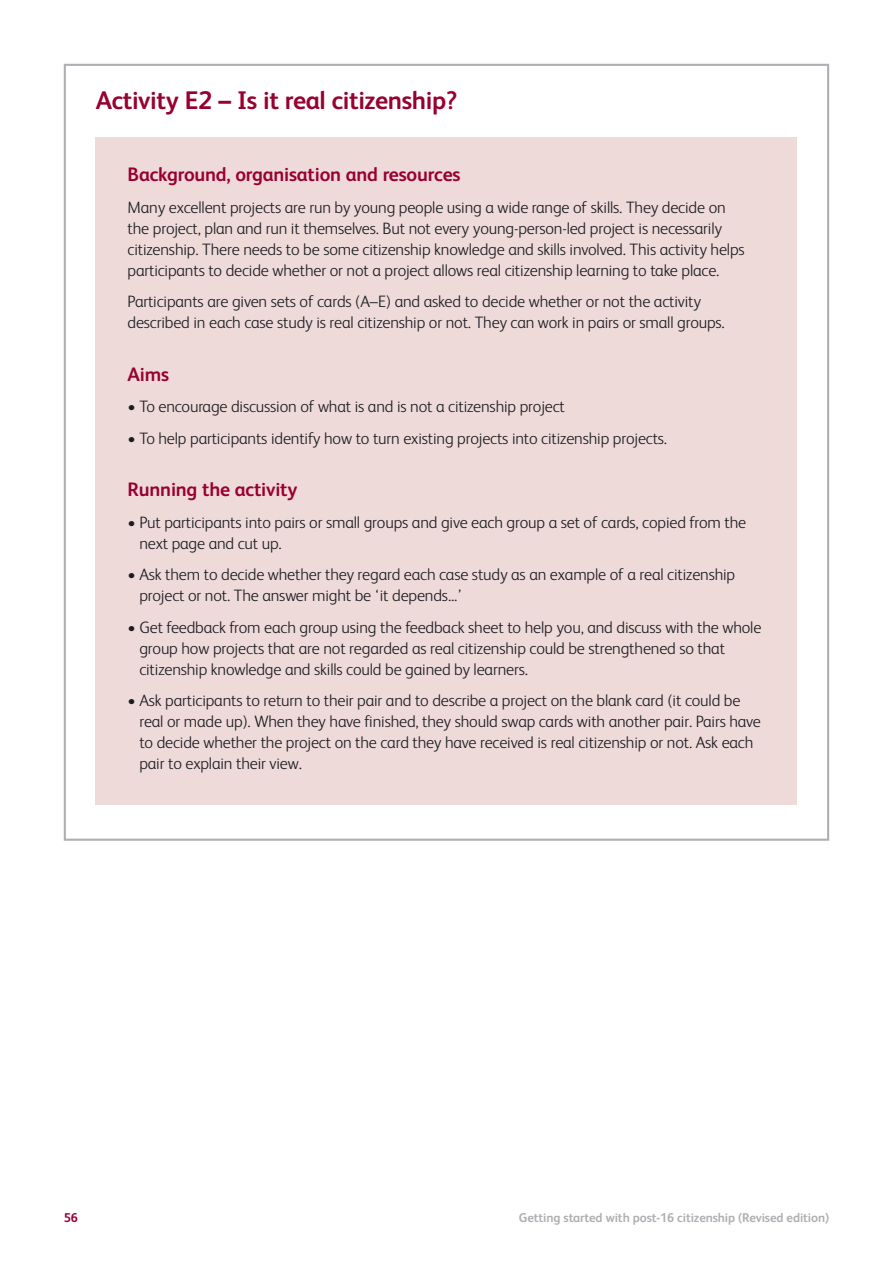
<style>
.page{position:relative;width:893px;height:1263px;background:#fff}
.page>*{position:absolute;margin:0;border:0;box-sizing:border-box;transform-origin:0 0}
.t1{font:700 25.5px "FS Albert";letter-spacing:-.015em;color:#980030}
.t2{font:700 19.5px "FS Albert";letter-spacing:-.01em;color:#980030}
.t3{font:300 16.5px/21px "FS Albert";letter-spacing:-.01em;color:#1b1c20}
.t4{font:700 12.75px "FS Albert";letter-spacing:-.01em;color:#adafb2}
.t5{font:700 12.75px "FS Albert";color:#980030}
</style>
<div class="page">
<div style="left:96px;top:137px;width:701px;height:668px;background:#eedad9"></div>
<h1 class="t1" style="left:96px;top:91px;width:363px">Activity E2 – Is it real citizenship?</h1>
<p class="t2" style="left:128px;top:167px;width:334px">Background, organisation and resources</p>
<p class="t3" style="left:128px;top:198px;width:619px">Many excellent projects are run by young people using a wide range of skills. They decide on the project, plan and run it themselves. But not every young-person-led project is necessarily citizenship. There needs to be some citizenship knowledge and skills involved. This activity helps participants to decide whether or not a project allows real citizenship learning to take place.</p>
<p class="t3" style="left:128px;top:293px;width:599px">Participants are given sets of cards (A–E) and asked to decide whether or not the activity described in each case study is real citizenship or not. They can work in pairs or small groups.</p>
<p class="t2" style="left:128px;top:367px;width:43px">Aims</p>
<p class="t3" style="left:128px;top:398px;width:439px">• To encourage discussion of what is and is not a citizenship project</p>
<p class="t3" style="left:128px;top:429px;width:541px">• To help participants identify how to turn existing projects into citizenship projects.</p>
<p class="t2" style="left:128px;top:482px;width:171px">Running the activity</p>
<p class="t3" style="left:139px;top:513px;width:608px;text-indent:-12px">• Put participants into pairs or small groups and give each group a set of cards, copied from the next page and cut up.</p>
<p class="t3" style="left:139px;top:566px;width:597px;text-indent:-12px">• Ask them to decide whether they regard each case study as an example of a real citizenship project or not. The answer might be ‘it depends...’</p>
<p class="t3" style="left:139px;top:618px;width:623px;text-indent:-12px">• Get feedback from each group using the feedback sheet to help you, and discuss with the whole group how projects that are not regarded as real citizenship could be strengthened so that citizenship knowledge and skills could be gained by learners.</p>
<p class="t3" style="left:139px;top:692px;width:623px;text-indent:-12px">• Ask participants to return to their pair and to describe a project on the blank card (it could be real or made up). When they have finished, they should swap cards with another pair. Pairs have to decide whether the project on the card they have received is real citizenship or not. Ask each pair to explain their view.</p>
<p class="t5" style="left:64px;top:1212px;width:16px">56</p>
<p class="t4" style="left:519px;top:1212px;width:312px">Getting started with post-16 citizenship (Revised edition)</p>
</div>
